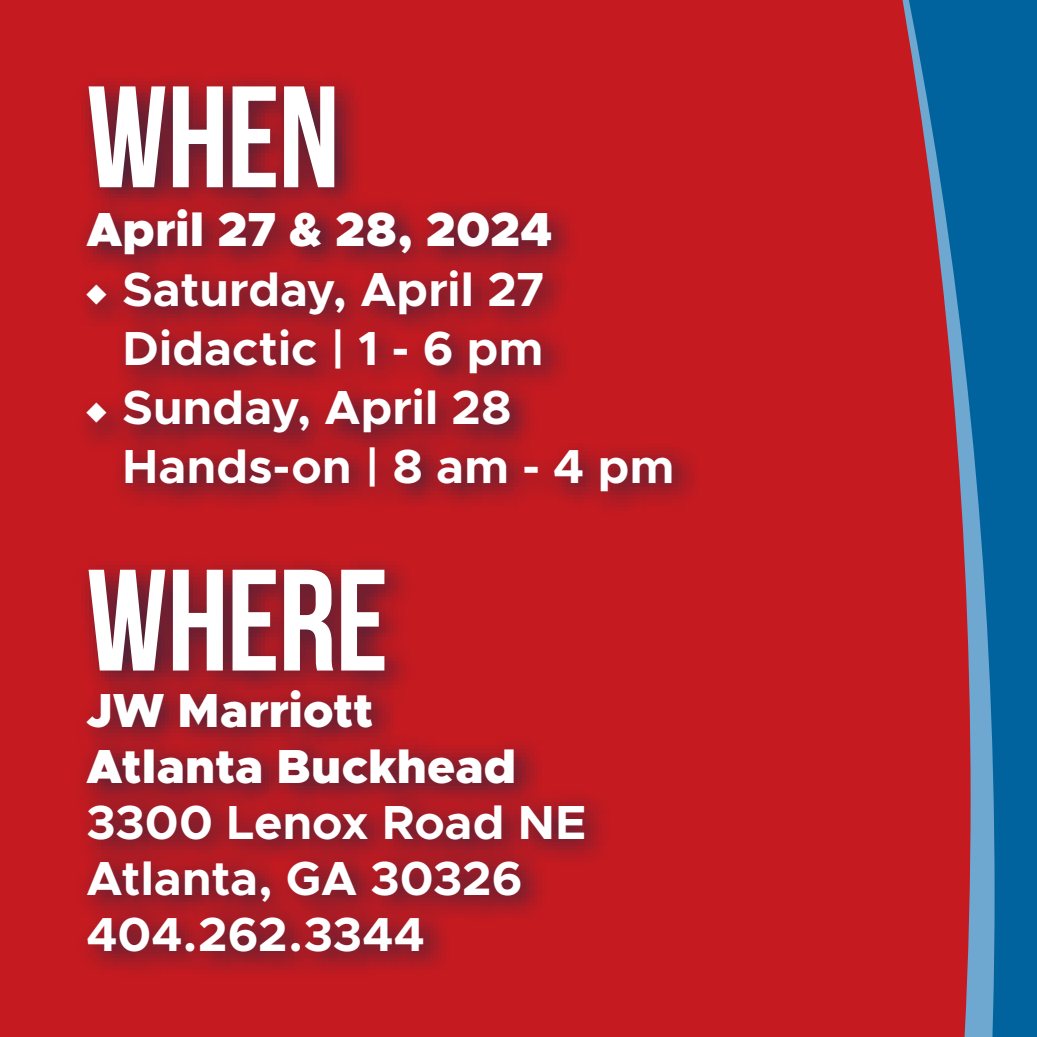
<style>
.page{position:relative;width:1037px;height:1037px;background:#00639e}
.page>*{position:absolute;margin:0;border:0;box-sizing:border-box;transform-origin:0 0}
.t1{font:700 144px "Bebas Neue";letter-spacing:-.01em;color:#fff}
.t2{font:700 48px/56px "Metropolis";color:#fff}
.t3{font:900 48px/56px "Metropolis";letter-spacing:.005em;color:#fff}
.s1{font-family:"Proxima Nova";font-weight:900;font-size:40px}
</style>
<div class="page">
<svg style="left:970px;top:414px;width:24px;height:623px;fill:#6ea7d0"></svg>
<div style="left:0;top:0;width:970px;height:1037px;background:#c51a20"></div>
<div style="left:74px;top:74px;width:628px;height:444px;background:#002747;opacity:.66"></div>
<div style="left:74px;top:557px;width:540px;height:420px;background:#002747;opacity:.66"></div>
<h1 class="t1" style="left:86px;top:58px;width:255px">When</h1>
<p class="t3" style="left:86px;top:202px;width:467px">April 27 &amp; 28, 2024</p>
<p class="t2" style="left:86px;top:261px;width:460px"><span class="s1">♦</span> Saturday, April 27</p>
<p class="t2" style="left:122px;top:320px;width:423px">Didactic | 1 - 6 pm</p>
<p class="t2" style="left:86px;top:380px;width:426px"><span class="s1">♦</span> Sunday, April 28</p>
<p class="t2" style="left:122px;top:439px;width:553px">Hands-on | 8 am - 4 pm</p>
<h1 class="t1" style="left:86px;top:542px;width:303px">WHERE</h1>
<p class="t3" style="left:86px;top:682px;width:431px">JW Marriott<br>Atlanta Buckhead</p>
<p class="t2" style="left:86px;top:794px;width:501px">3300 Lenox Road NE<br>Atlanta, GA 30326<br>404.262.3344</p>
</div>
